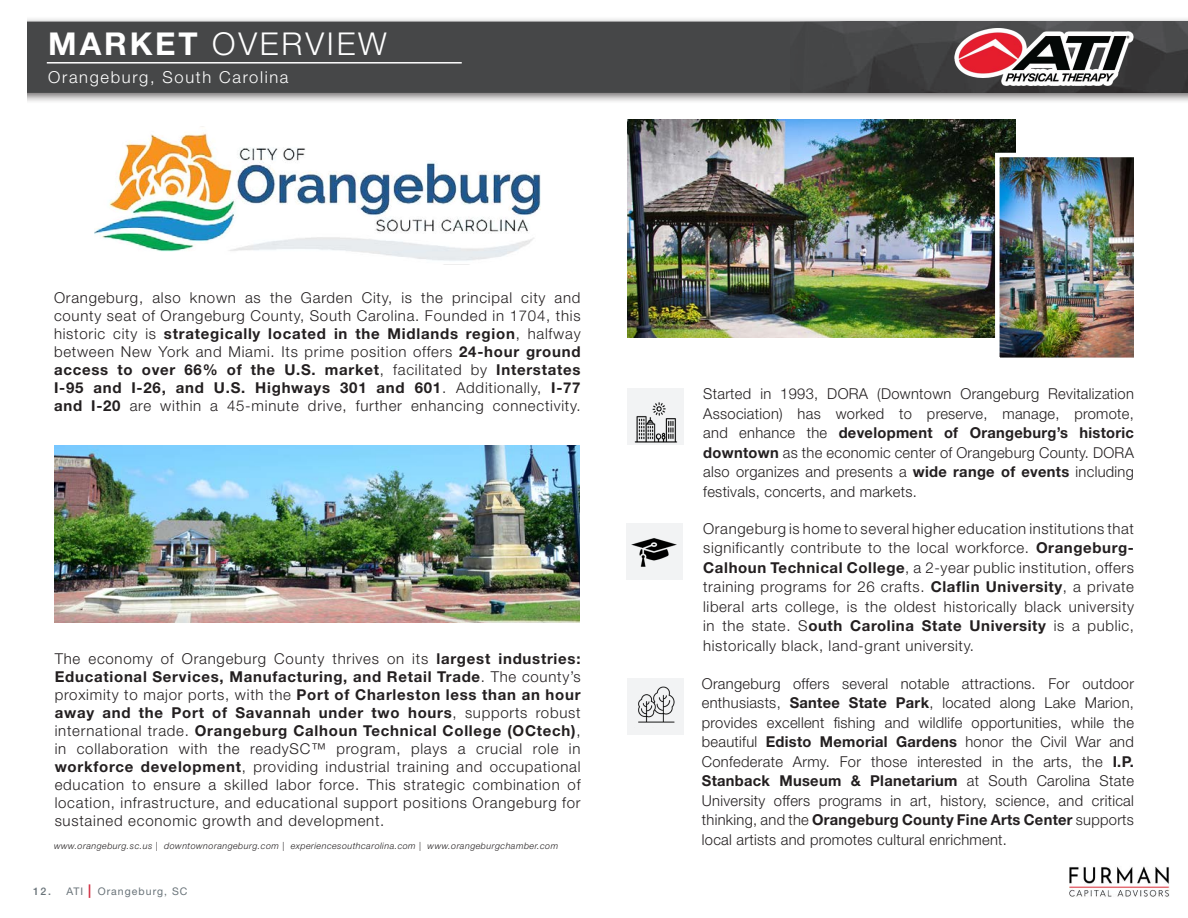
<style>
.page{position:relative;width:1188px;height:918px;background:#fff}
.page>*{position:absolute;margin:0;border:0;box-sizing:border-box;transform-origin:0 0}
.t1{font:300 31.5px "Helvetica Neue LT Std";letter-spacing:.09em;color:#fff}
.t2{font:300 16.5px "Helvetica Neue LT Std";letter-spacing:.1em;color:#fff}
.t3{font:300 15px/19.5px "Helvetica Neue LT Std";letter-spacing:.04em;color:#231f20;text-align:justify}
.t4{font:10.5px "Helvetica Neue LT Std";letter-spacing:.1em;color:#697379}
.t5{font:italic 300 9px "Helvetica Neue LT Std";letter-spacing:.05em;color:#231f20}
.s1{font-weight:700}
.s2{font-weight:500}
.s3{font-weight:700;font-size:13.5px;color:#d02c40}
</style>
<div class="page">
<div style="left:0;top:17px;width:1188px;height:88px;background:#231f20;opacity:.65"></div>
<div style="left:27px;top:22px;width:1161px;height:71px;background:#464748"></div>
<div style="left:0;top:5px;width:27px;height:103px;background:#fff"></div>
<hr style="left:47px;top:62px;width:415px;height:2px;background:#fff">
<img style="left:1069px;top:866px;width:101px;height:31px">
<img style="left:791px;top:22px;width:396px;height:71px">
<img style="left:955px;top:29px;width:179px;height:57px">
<img style="left:55px;top:445px;width:525px;height:177px">
<div style="left:628px;top:388px;width:56px;height:57px;background:#f2f3f4"></div>
<img style="left:634px;top:402px;width:44px;height:41px">
<div style="left:626px;top:523px;width:56px;height:56px;background:#f2f3f4"></div>
<img style="left:631px;top:538px;width:46px;height:29px">
<div style="left:628px;top:678px;width:56px;height:56px;background:#f2f3f4"></div>
<img style="left:638px;top:686px;width:37px;height:37px">
<img style="left:94px;top:126px;width:447px;height:139px">
<img style="left:628px;top:120px;width:387px;height:218px">
<img style="left:993px;top:151px;width:141px;height:207px">
<p class="t1" style="left:48px;top:24px;width:340px"><span class="s1">MARKET</span> OVERVIEW</p>
<p class="t2" style="left:48px;top:67px;width:242px">Orangeburg, South Carolina</p>
<p class="t3" style="left:54px;top:289px;width:528px;line-height:18px">Orangeburg, also known as the Garden City, is the principal city and county seat of Orangeburg County, South Carolina. Founded in 1704, this historic city is <span class="s1">strategically located in the Midlands region</span>, halfway between New York and Miami. Its prime position offers <span class="s1">24-hour ground access to over 66% of the U.S. market</span>, facilitated by <span class="s1">Interstates I-95 and I-26, and U.S. Highways 301 and 601</span>. Additionally, <span class="s1">I-77 and I-20</span> are within a 45-minute drive, further enhancing connectivity.</p>
<p class="t3" style="left:55px;top:649px;width:527px;line-height:18px">The economy of Orangeburg County thrives on its <span class="s1">largest industries:<br>Educational Services, Manufacturing, and Retail Trade</span>. The county’s proximity to major ports, with the <span class="s1">Port of Charleston less than an hour away and the Port of Savannah under two hours</span>, supports robust international trade. <span class="s1">Orangeburg Calhoun Technical College (OCtech)</span>, in collaboration with the readySC™ program, plays a crucial role in <span class="s1">workforce development</span>, providing industrial training and occupational education to ensure a skilled labor force. This strategic combination of location, infrastructure, and educational support positions Orangeburg for sustained economic growth and development.</p>
<p class="t5" style="left:54px;top:841px;width:506px">www.orangeburg.sc.us | downtownorangeburg.com | experiencesouthcarolina.com | www.orangeburgchamber.com</p>
<p class="t4" style="left:33px;top:885px;width:156px"><span class="s2">12.</span> ATI <span class="s3">|</span> Orangeburg, SC</p>
<p class="t3" style="left:703px;top:384px;width:432px">Started in 1993, DORA (Downtown Orangeburg Revitalization Association) has worked to preserve, manage, promote, and enhance the <span class="s1">development of Orangeburg’s historic downtown</span> as the economic center of Orangeburg County. DORA also organizes and presents a <span class="s1">wide range of events</span> including festivals, concerts, and markets.</p>
<p class="t3" style="left:703px;top:518px;width:432px">Orangeburg is home to several higher education institutions that significantly contribute to the local workforce. <span class="s1">Orangeburg-Calhoun Technical College</span>, a 2-year public institution, offers training programs for 26 crafts. <span class="s1">Claflin University</span>, a private liberal arts college, is the oldest historically black university in the state. S<span class="s1">outh Carolina State University</span> is a public, historically black, land-grant university.</p>
<p class="t3" style="left:702px;top:674px;width:434px">Orangeburg offers several notable attractions. For outdoor enthusiasts, <span class="s1">Santee State Park</span>, located along Lake Marion, provides excellent fishing and wildlife opportunities, while the beautiful <span class="s1">Edisto Memorial Gardens</span> honor the Civil War and Confederate Army. For those interested in the arts, the <span class="s1">I.P.<br>Stanback Museum &amp; Planetarium</span> at South Carolina State University offers programs in art, history, science, and critical thinking, and the <span class="s1">Orangeburg County Fine Arts Center</span> supports local artists and promotes cultural enrichment.</p>
</div>
